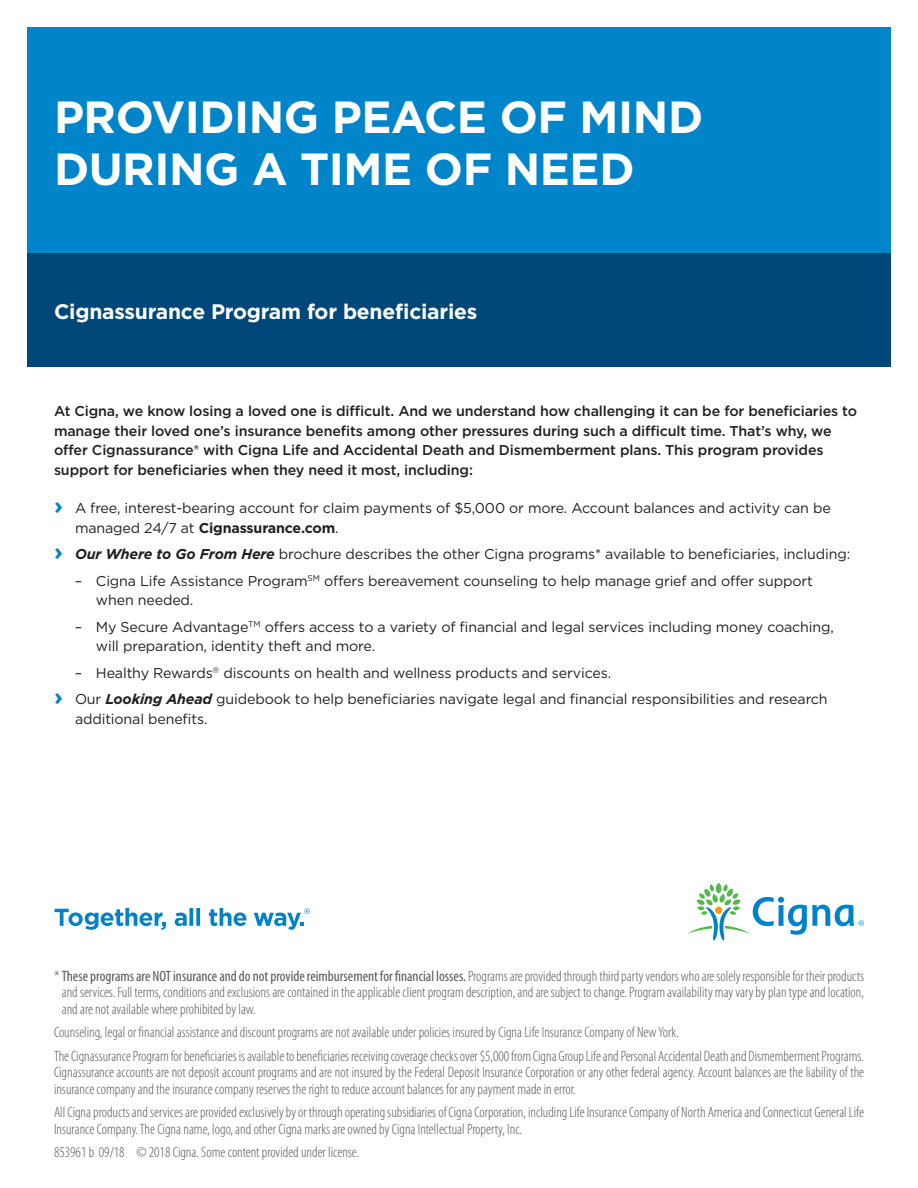
<style>
.page{position:relative;width:918px;height:1188px;background:#fff}
.page>*{position:absolute;margin:0;border:0;box-sizing:border-box;transform-origin:0 0}
.Headline_2_bars_phot{font:700 45px/52.5px "Gotham";letter-spacing:-.01em;color:#fff}
.Subheadline_bold_14{font:700 21px "Gotham";letter-spacing:-.01em;color:#fff}
.Legal_copy_Cat{font:300 condensed 15px/16.5px "Myriad Pro";color:#57585a;text-align:justify}
.Bullet_copy_book_9_5{font:14.25px/19.5px "Gotham";letter-spacing:-.01em;color:#231f20}
.Intro_body_copy_medi{font:500 14.25px/19.5px "Gotham";letter-spacing:-.01em;color:#231f20}
.s1{font-weight:700;font-size:24px;color:#0084ca}
.s2{font-weight:700}
.s3{font-weight:700;font-style:italic}
.s4{font-weight:400}
</style>
<div class="page">
<div style="left:27px;top:27px;width:864px;height:333px;background:#0084ca"></div>
<div style="left:27px;top:254px;width:864px;height:113px;background:#004779"></div>
<svg style="left:55px;top:908px;width:111px;height:22px"></svg>
<svg style="left:175px;top:908px;width:25px;height:18px"></svg>
<svg style="left:209px;top:908px;width:37px;height:18px"></svg>
<svg style="left:254px;top:908px;width:56px;height:22px"></svg>
<svg style="left:688px;top:883px;width:176px;height:57px"></svg>
<p class="Headline_2_bars_phot" style="left:54px;top:90px;width:651px">PROVIDING PEACE OF MIND<br>DURING A TIME OF NEED</p>
<p class="Subheadline_bold_14" style="left:54px;top:298px;width:425px">Cignassurance Program for beneficiaries</p>
<p class="Intro_body_copy_medi" style="left:54px;top:401px;width:805px">At Cigna, we know losing a loved one is difficult. And we understand how challenging it can be for beneficiaries to manage their loved one’s insurance benefits among other pressures during such a difficult time. That’s why, we offer Cignassurance® with Cigna Life and Accidental Death and Dismemberment plans. This program provides support for beneficiaries when they need it most, including:</p>
<p class="Bullet_copy_book_9_5" style="left:75px;top:498px;width:757px;text-indent:-21px"><span class="s1">›</span> A free, interest-bearing account for claim payments of $5,000 or more. Account balances and activity can be managed 24/7 at <span class="s2">Cignassurance.com</span>.</p>
<p class="Bullet_copy_book_9_5" style="left:54px;top:544px;width:798px"><span class="s1">›</span> <span class="s3">Our Where to Go From Here</span> brochure describes the other Cigna programs* available to beneficiaries, including:</p>
<p class="Bullet_copy_book_9_5" style="left:96px;top:570px;width:719px;text-indent:-21px">– Cigna Life Assistance Program<sup>SM</sup> offers bereavement counseling to help manage grief and offer support when needed.</p>
<p class="Bullet_copy_book_9_5" style="left:96px;top:617px;width:740px;text-indent:-21px">– My Secure Advantage<sup>TM</sup> offers access to a variety of financial and legal services including money coaching, will preparation, identity theft and more.</p>
<p class="Bullet_copy_book_9_5" style="left:75px;top:663px;width:538px">– Healthy Rewards<sup>®</sup> discounts on health and wellness products and services.</p>
<p class="Bullet_copy_book_9_5" style="left:75px;top:689px;width:754px;text-indent:-21px"><span class="s1">›</span> Our <span class="s3">Looking Ahead</span> guidebook to help beneficiaries navigate legal and financial responsibilities and research additional benefits.</p>
<p class="Legal_copy_Cat" style="left:62px;top:968px;width:804px;text-indent:-8px">* <span class="s4">These programs are NOT insurance and do not provide reimbursement for financial losses.</span> Programs are provided through third party vendors who are solely responsible for their products and services. Full terms, conditions and exclusions are contained in the applicable client program description, and are subject to change. Program availability may vary by plan type and location, and are not available where prohibited by law.</p>
<p class="Legal_copy_Cat" style="left:54px;top:1024px;width:626px">Counseling, legal or financial assistance and discount programs are not available under policies insured by Cigna Life Insurance Company of New York.</p>
<p class="Legal_copy_Cat" style="left:54px;top:1048px;width:812px">The Cignassurance Program for beneficiaries is available to beneficiaries receiving coverage checks over $5,000 from Cigna Group Life and Personal Accidental Death and Dismemberment Programs.<br>Cignassurance accounts are not deposit account programs and are not insured by the Federal Deposit Insurance Corporation or any other federal agency. Account balances are the liability of the insurance company and the insurance company reserves the right to reduce account balances for any payment made in error.</p>
<p class="Legal_copy_Cat" style="left:54px;top:1104px;width:812px">All Cigna products and services are provided exclusively by or through operating subsidiaries of Cigna Corporation, including Life Insurance Company of North America and Connecticut General Life<br>Insurance Company. The Cigna name, logo, and other Cigna marks are owned by Cigna Intellectual Property, Inc.</p>
<p class="Legal_copy_Cat" style="left:54px;top:1144px;width:307px">853961 b 09/18 © 2018 Cigna. Some content provided under license.</p>
</div>
